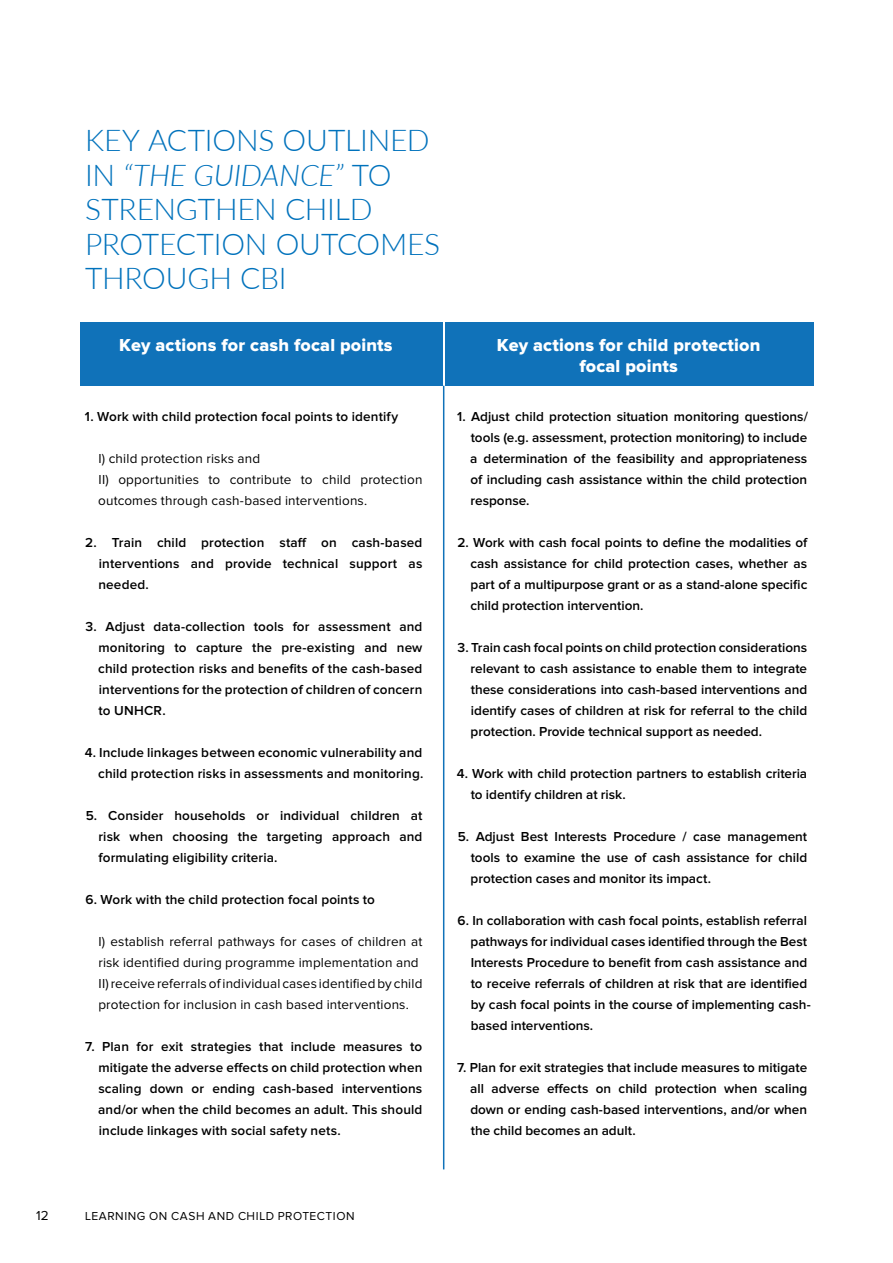
<style>
.page{position:relative;width:893px;height:1263px;background:#fff}
.page>*{position:absolute;margin:0;border:0;box-sizing:border-box;transform-origin:0 0}
.t1{font:300 30px/34.5px "Lato";letter-spacing:-.005em;color:#0072bc}
.t2{font:18px/21px "Proxima Nova Extrabld";letter-spacing:.01em;color:#fff;text-align:center}
.t3{font:600 13.5px/21px "Proxima Nova";letter-spacing:.005em;color:#000;text-align:justify}
.t4{font:13.5px/21px "Proxima Nova";letter-spacing:.01em;color:#000}
.t5{font:12px "Proxima Nova";letter-spacing:.045em;color:#000}
.s1{font-style:italic}
</style>
<div class="page">
<div style="left:80px;top:323px;width:362px;height:63px;background:#1072b9"></div>
<div style="left:445px;top:323px;width:369px;height:63px;background:#1072b9"></div>
<hr style="left:443px;top:386px;width:1px;height:783px;background:#1072b9">
<h1 class="t1" style="left:85px;top:122px;width:357px">KEY ACTIONS OUTLINED<br>IN <span class="s1">“THE GUIDANCE”</span> TO<br>STRENGTHEN CHILD<br>PROTECTION OUTCOMES<br>THROUGH CBI</h1>
<h2 class="t2" style="left:119px;top:335px;width:275px">Key actions for cash focal points</h2>
<h2 class="t2" style="left:497px;top:335px;width:265px">Key actions for child protection focal points</h2>
<p class="t3" style="left:85px;top:406px;width:315px">1. Work with child protection focal points to identify</p>
<p class="t4" style="left:98px;top:448px;width:326px">I) child protection risks and<br>II) opportunities to contribute to child protection outcomes through cash-based interventions.</p>
<p class="t3" style="left:98px;top:532px;width:325px;text-indent:-13px">2. Train child protection staff on cash-based interventions and provide technical support as needed.</p>
<p class="t3" style="left:98px;top:616px;width:326px;text-indent:-13px">3. Adjust data-collection tools for assessment and monitoring to capture the pre-existing and new child protection risks and benefits of the cash-based interventions for the protection of children of concern to UNHCR.</p>
<p class="t3" style="left:85px;top:742px;width:340px;text-align:right">4. Include linkages between economic vulnerability and child protection risks in assessments and monitoring.</p>
<p class="t3" style="left:98px;top:805px;width:325px;text-indent:-13px">5. Consider households or individual children at risk when choosing the targeting approach and formulating eligibility criteria.</p>
<p class="t3" style="left:85px;top:889px;width:291px">6. Work with the child protection focal points to</p>
<p class="t4" style="left:98px;top:931px;width:326px">I) establish referral pathways for cases of children at risk identified during programme implementation and II) receive referrals of individual cases identified by child protection for inclusion in cash based interventions.</p>
<p class="t3" style="left:98px;top:1036px;width:326px;text-indent:-13px">7. Plan for exit strategies that include measures to mitigate the adverse effects on child protection when scaling down or ending cash-based interventions and/or when the child becomes an adult. This should include linkages with social safety nets.</p>
<p class="t4" style="left:36px;top:1206px;width:14px">12</p>
<p class="t5" style="left:85px;top:1211px;width:271px">LEARNING ON CASH AND CHILD PROTECTION</p>
<p class="t3" style="left:470px;top:406px;width:339px;text-indent:-13px">1. Adjust child protection situation monitoring questions/ tools (e.g. assessment, protection monitoring) to include a determination of the feasibility and appropriateness of including cash assistance within the child protection response.</p>
<p class="t3" style="left:470px;top:532px;width:339px;text-indent:-13px">2. Work with cash focal points to define the modalities of cash assistance for child protection cases, whether as part of a multipurpose grant or as a stand-alone specific child protection intervention.</p>
<p class="t3" style="left:471px;top:637px;width:338px;text-indent:-13px">3. Train cash focal points on child protection considerations relevant to cash assistance to enable them to integrate these considerations into cash-based interventions and identify cases of children at risk for referral to the child protection. Provide technical support as needed.</p>
<p class="t3" style="left:471px;top:763px;width:338px;text-indent:-14px">4. Work with child protection partners to establish criteria to identify children at risk.</p>
<p class="t3" style="left:471px;top:826px;width:338px;text-indent:-13px">5. Adjust Best Interests Procedure / case management tools to examine the use of cash assistance for child protection cases and monitor its impact.</p>
<p class="t3" style="left:471px;top:910px;width:342px;text-align:left;text-indent:-13px">6. In collaboration with cash focal points, establish referral pathways for individual cases identified through the Best Interests Procedure to benefit from cash assistance and to receive referrals of children at risk that are identified by cash focal points in the course of implementing cash&shy;based interventions.</p>
<p class="t3" style="left:470px;top:1057px;width:338px;text-indent:-13px">7. Plan for exit strategies that include measures to mitigate all adverse effects on child protection when scaling down or ending cash-based interventions, and/or when the child becomes an adult.</p>
</div>
